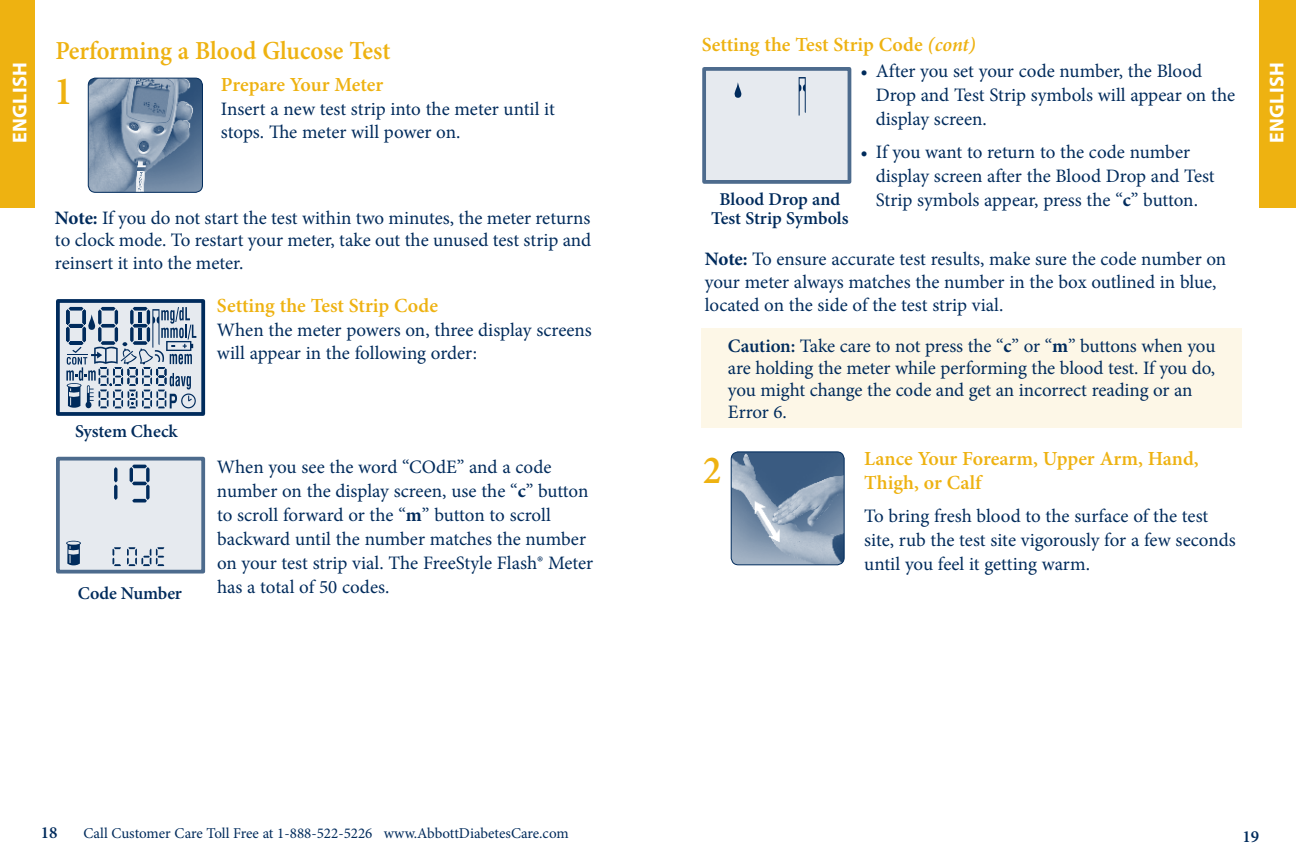
<style>
.page{position:relative;width:1296px;height:864px;background:#fff}
.page>*{position:absolute;margin:0;border:0;box-sizing:border-box;transform-origin:0 0}
.t1{font:600 40px "Minion Pro";color:#eeb211;scale:.95 1}
.t2{font:600 26px "Minion Pro";color:#eeb211;scale:.95 1}
.t3{font:600 20px/24px "Minion Pro";color:#eeb211}
.t4{font:700 20px "Myriad Pro";letter-spacing:.02em;color:#fff}
.t5{font:19px/24px "Minion Pro";letter-spacing:-.005em;color:#002b5c}
.t6{font:600 18px/19px "Minion Pro";letter-spacing:-.005em;color:#002b5c;text-align:center}
.t7{font:600 17px "Minion Pro";color:#002b5c}
.t8{font:15px "Minion Pro";color:#002b5c}
.s1{font-weight:700}
.s2{font-style:italic}
.s3{font-weight:600}
</style>
<div class="page">
<div style="left:0;top:0;width:35px;height:208px;background:#eeb211"></div>
<div style="left:1259px;top:0;width:37px;height:208px;background:#eeb211"></div>
<img style="left:88px;top:78px;width:114px;height:114px;border-radius:7px">
<div style="left:88px;top:78px;width:115px;height:115px;border:1px solid #002b5c;border-radius:7px"></div>
<div style="left:701px;top:328px;width:540px;height:100px;background:#fdf7e7"></div>
<img style="left:731px;top:452px;width:113px;height:113px;border-radius:7px">
<div style="left:731px;top:451px;width:114px;height:114px;border:1px solid #002b5c;border-radius:7px"></div>
<div style="left:58px;top:301px;width:145px;height:113px;background:#e6eaef"></div>
<div style="left:56px;top:299px;width:149px;height:117px;border:4px solid #002b5c"></div>
<svg style="left:66px;top:307px;width:130px;height:101px"></svg>
<div style="left:58px;top:459px;width:145px;height:113px;background:#e6eaef"></div>
<div style="left:56px;top:457px;width:149px;height:117px;border:4px solid #4d6b8d"></div>
<svg style="left:112px;top:547px;width:9px;height:19px"></svg>
<svg style="left:127px;top:547px;width:37px;height:19px"></svg>
<svg style="left:114px;top:467px;width:3px;height:33px"></svg>
<svg style="left:130px;top:465px;width:20px;height:37px"></svg>
<svg style="left:66px;top:541px;width:15px;height:24px"></svg>
<div style="left:704px;top:69px;width:145px;height:113px;background:#e6eaef"></div>
<div style="left:702px;top:67px;width:149px;height:117px;border:4px solid #4d6b8d"></div>
<svg style="left:734px;top:82px;width:8px;height:16px"></svg>
<svg style="left:799px;top:77px;width:7px;height:39px"></svg>
<p class="t4" style="left:7px;top:143px;width:83px;rotate:-90deg">ENGLISH</p>
<h2 class="t2" style="left:55px;top:35px;width:354px">Performing a Blood Glucose Test</h2>
<h1 class="t1" style="left:54px;top:67px;width:21px">1</h1>
<p class="t3" style="left:221px;top:73px;width:164px">Prepare Your Meter</p>
<p class="t5" style="left:221px;top:97px;width:335px;line-height:22.8px">Insert a new test strip into the meter until it stops. The meter will power on.</p>
<p class="t5" style="left:55px;top:206px;width:538px;line-height:22.8px;text-align:justify"><span class="s1">Note:</span> If you do not start the test within two minutes, the meter returns to clock mode. To restart your meter, take out the unused test strip and reinsert it into the meter.</p>
<p class="t3" style="left:217px;top:294px;width:222px">Setting the Test Strip Code</p>
<p class="t5" style="left:217px;top:318px;width:376px;line-height:22.8px">When the meter powers on, three display screens will appear in the following order:</p>
<p class="t6" style="left:75px;top:423px;width:104px">System Check</p>
<p class="t6" style="left:78px;top:584px;width:106px">Code Number</p>
<p class="t5" style="left:217px;top:455px;width:378px">When you see the word “COdE” and a code number on the display screen, use the “<span class="s1">c</span>” button to scroll forward or the “<span class="s1">m</span>” button to scroll backward until the number matches the number on your test strip vial. The FreeStyle Flash® Meter has a total of 50 codes.</p>
<p class="t7" style="left:41px;top:822px;width:17px">18</p>
<p class="t8" style="left:83px;top:823px;width:487px">Call Customer Care Toll Free at 1-888-522-5226 www.AbbottDiabetesCare.com</p>
<p class="t3" style="left:702px;top:34px;width:276px">Setting the Test Strip Code <span class="s2">(cont)</span></p>
<p class="t6" style="left:711px;top:191px;width:139px">Blood Drop and<br>Test Strip Symbols</p>
<p class="t5" style="left:876px;top:59px;width:361px;text-indent:-16px">• After you set your code number, the Blood<br>Drop and Test Strip symbols will appear on the display screen.</p>
<p class="t5" style="left:876px;top:140px;width:340px;text-indent:-16px">• If you want to return to the code number display screen after the Blood Drop and Test<br>Strip symbols appear, press the “<span class="s1">c</span>” button.</p>
<p class="t5" style="left:705px;top:247px;width:523px;line-height:22.8px"><span class="s1">Note:</span> To ensure accurate test results, make sure the code number on your meter always matches the number in the box outlined in blue, located on the side of the test strip vial.</p>
<p class="t5" style="left:728px;top:335px;width:489px;line-height:22px"><span class="s3">Caution:</span> Take care to not press the “<span class="s1">c</span>” or “<span class="s1">m</span>” buttons when you are holding the meter while performing the blood test. If you do, you might change the code and get an incorrect reading or an Error 6.</p>
<h1 class="t1" style="left:703px;top:446px;width:19px">2</h1>
<p class="t3" style="left:864px;top:447px;width:336px">Lance Your Forearm, Upper Arm, Hand,<br>Thigh, or Calf</p>
<p class="t5" style="left:864px;top:504px;width:373px">To bring fresh blood to the surface of the test site, rub the test site vigorously for a few seconds until you feel it getting warm.</p>
<p class="t4" style="left:1264px;top:143px;width:83px;rotate:-90deg">ENGLISH</p>
<p class="t7" style="left:1242px;top:826px;width:17px">19</p>
</div>
